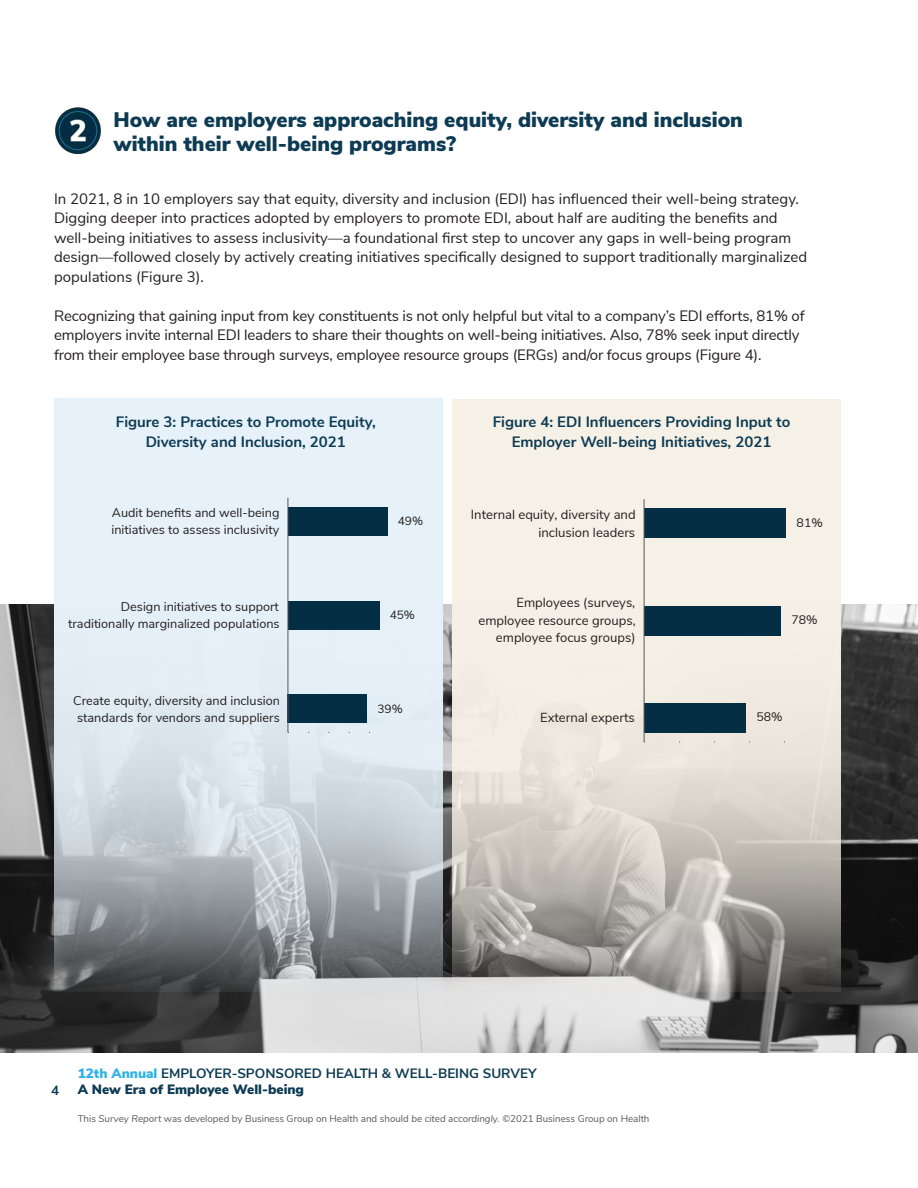
<style>
.page{position:relative;width:918px;height:1188px;background:#fff}
.page>*{position:absolute;margin:0;border:0;box-sizing:border-box;transform-origin:0 0}
.subhead2020{font:900 21px/24px "Nunito Sans";color:#0d3b53}
.bodytext2020{font:15px/19.5px "Nunito Sans";color:#231f20}
.FigureName{font:700 15px/19.5px "Nunito Sans";color:#0d3b53;text-align:center}
.t1{font:700 13.5px/16.5px "Nunito Sans";color:#0d3b53}
.t2{font:700 13.5px "Nunito";color:#0d3b53}
.t3{font:13.05px/17.7px "Nunito Sans";color:#231f20;text-align:right}
.t4{font:12.6px/17.1px "Nunito Sans";color:#231f20}
.t5{font:12.3px "Nunito Sans";color:#231f20}
.t6{font:11.85px "Nunito Sans";color:#231f20}
.t7{font:9.75px "Nunito";color:#57585a}
.s1{font-weight:900;color:#30b2e6}
.s2{font-weight:900}
.s3{font-style:italic}
.s4{font-family:"Nunito Sans"}
</style>
<div class="page">
<img style="left:0;top:605px;width:918px;height:448px">
<svg style="left:452px;top:399px;width:388px;height:592px;background:#dcd7ce"></svg>
<svg style="left:54px;top:398px;width:388px;height:593px;background:#cbd4db"></svg>
<img style="left:55px;top:107px;width:46px;height:47px">
<div style="left:288px;top:507px;width:99px;height:28px;background:#032e43"></div>
<div style="left:288px;top:601px;width:91px;height:28px;background:#032e43"></div>
<div style="left:288px;top:695px;width:79px;height:28px;background:#032e43"></div>
<hr style="left:288px;top:498px;width:1px;height:234px;background:#57585a">
<div style="left:644px;top:509px;width:142px;height:29px;background:#032e43"></div>
<div style="left:644px;top:606px;width:137px;height:29px;background:#032e43"></div>
<div style="left:644px;top:703px;width:102px;height:29px;background:#032e43"></div>
<hr style="left:644px;top:499px;width:1px;height:243px;background:#57585a">
<p class="subhead2020" style="left:113px;top:107px;width:631px">How are employers approaching equity, diversity and inclusion within their well-being programs?</p>
<p class="bodytext2020" style="left:54px;top:188px;width:755px">In 2021, 8 in 10 employers say that equity, diversity and inclusion (EDI) has influenced their well-being strategy.<br>Digging deeper into practices adopted by employers to promote EDI, about half are auditing the benefits and well-being initiatives to assess inclusivity—a foundational first step to uncover any gaps in well-being program design—followed closely by actively creating initiatives specifically designed to support traditionally marginalized populations (Figure 3).</p>
<p class="bodytext2020" style="left:54px;top:305px;width:752px">Recognizing that gaining input from key constituents is not only helpful but vital to a company’s EDI efforts, 81% of employers invite internal EDI leaders to share their thoughts on well-being initiatives. Also, 78% seek input directly from their employee base through surveys, employee resource groups (ERGs) and/or focus groups (Figure 4).</p>
<p class="FigureName" style="left:116px;top:412px;width:261px">Figure 3: Practices to Promote Equity,<br>Diversity and Inclusion, 2021</p>
<p class="FigureName" style="left:493px;top:412px;width:299px">Figure 4: EDI Influencers Providing Input to<br>Employer Well-being Initiatives, 2021</p>
<p class="t4" style="left:112px;top:503px;width:169px">Audit benefits and well-being initiatives to assess inclusivity</p>
<p class="t6" style="left:398px;top:512px;width:27px">49%</p>
<p class="t3" style="left:471px;top:505px;width:166px">Internal equity, diversity and inclusion leaders</p>
<p class="t5" style="left:797px;top:514px;width:28px">81%</p>
<p class="t4" style="left:68px;top:597px;width:213px;text-align:right">Design initiatives to support traditionally marginalized populations</p>
<p class="t6" style="left:390px;top:606px;width:27px">45%</p>
<p class="t3" style="left:479px;top:593px;width:159px">Employees (surveys, employee resource groups, employee focus groups)</p>
<p class="t5" style="left:791px;top:611px;width:28px">78%</p>
<p class="t4" style="left:73px;top:691px;width:208px;text-align:center">Create equity, diversity and inclusion standards for vendors and suppliers</p>
<p class="t6" style="left:377px;top:700px;width:27px">39%</p>
<p class="t3" style="left:540px;top:708px;width:96px">External experts</p>
<p class="t5" style="left:756px;top:708px;width:28px">58%</p>
<p class="t2" style="left:51px;top:1080px;width:10px">4</p>
<p class="t1" style="left:78px;top:1064px;width:460px"><span class="s1">12th Annual</span> EMPLOYER-SPONSORED HEALTH &amp; WELL-BEING SURVEY<br><span class="s2">A New Era of Employee Well-being</span></p>
<p class="t7" style="left:78px;top:1112px;width:573px">This <span class="s3">Survey Report</span> was developed by Business Group on Health and should <span class="s3">be cited accordingly.</span> <span class="s4">©2021 Business Group on Health</span></p>
</div>
